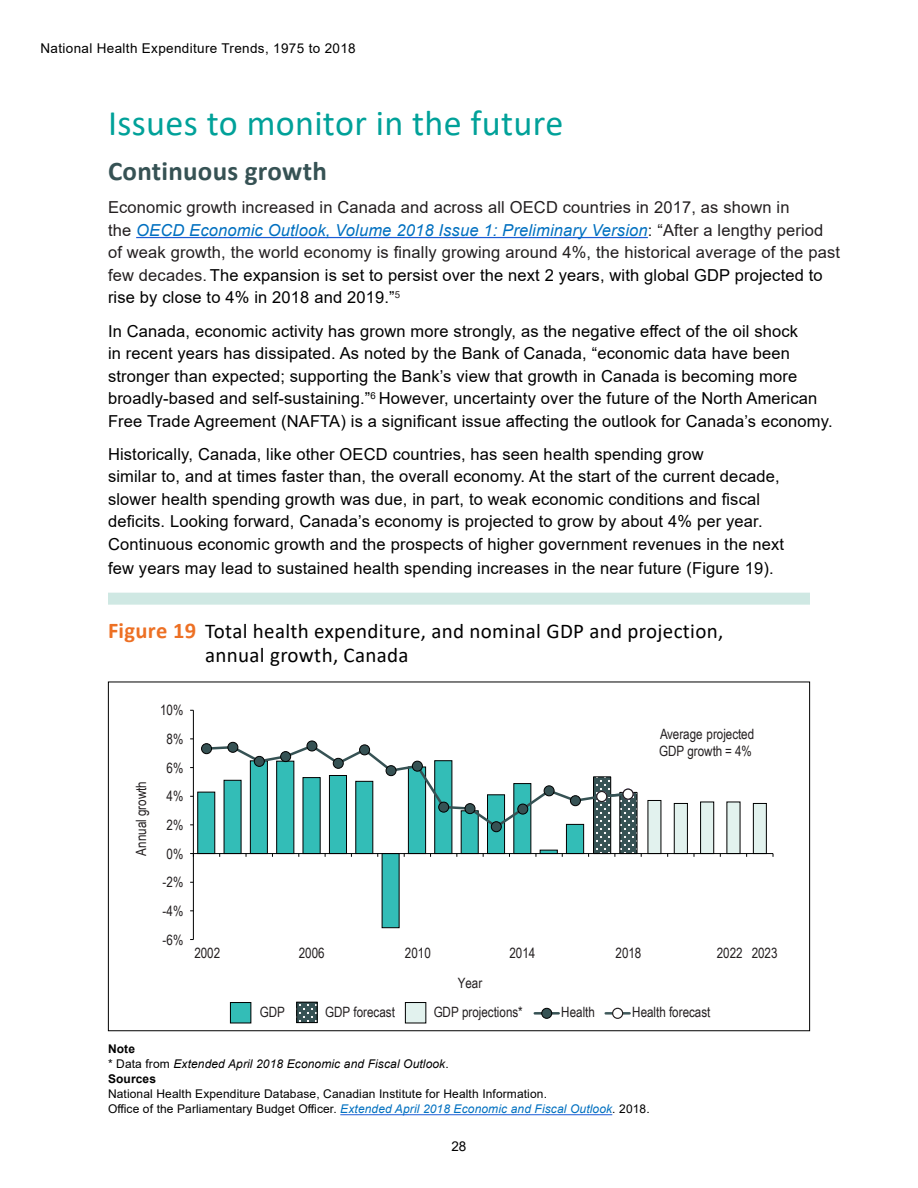
<style>
.page{position:relative;width:918px;height:1188px;background:#fff}
.page>*{position:absolute;margin:0;border:0;box-sizing:border-box;transform-origin:0 0}
.t1{font:36px "Calibri";letter-spacing:.01em;color:#00a199}
.t2{font:700 27px "Calibri";letter-spacing:.01em;color:#365254}
.title_figure_table-w{font:21px/24px "Calibri";letter-spacing:.015em;color:#000}
.body{font:16.5px/22.5px "Arial";letter-spacing:.01em;color:#000}
.body-2{font:16.5px/22.5px "Arial";letter-spacing:.01em;color:#231f20}
.t3{font:14.25px/17.1px "Arial Narrow";color:#231f20}
.t4{font:13.5px "Arial";letter-spacing:.025em;color:#000}
.note_src_B4body{font:12px "Arial";letter-spacing:.01em;color:#000}
.note_B4src{font:12px "Arial";letter-spacing:.01em;color:#000}
.note_B4src-2{font:italic 12px "Arial";letter-spacing:.01em;color:#000}
.note_src_title{font:700 12px "Arial";letter-spacing:.01em;color:#000}
.s1{font-style:italic;color:#0070c0}
.s2{color:#000}
.s3{font-weight:700;font-size:22.5px;color:#ed7024}
.s4{font-style:normal}
</style>
<div class="page">
<hr style="left:136px;top:237px;width:512px;height:1px;background:#1d5cd6">
<hr style="left:340px;top:1114px;width:272px;height:1px;background:#1d5cd6">
<div style="left:108px;top:593px;width:702px;height:12px;background:#cfe8e3"></div>
<svg style="left:197px;top:791px;width:203px;height:138px"></svg>
<hr style="left:193px;top:710px;width:1px;height:230px;background:#000">
<hr style="left:193px;top:853px;width:580px;height:1px;background:#000">
<div style="left:201px;top:743px;width:11px;height:11px;border:1px solid #000;border-radius:50%"></div>
<div style="left:227px;top:742px;width:11px;height:11px;border:1px solid #000;border-radius:50%"></div>
<div style="left:307px;top:741px;width:10px;height:10px;border:1px solid #000;border-radius:50%"></div>
<svg style="left:204px;top:743px;width:563px;height:114px"></svg>
<div style="left:597px;top:792px;width:10px;height:10px;background:#fff;border-radius:50%"></div>
<div style="left:596px;top:791px;width:11px;height:11px;border:1px solid #231f20;border-radius:50%"></div>
<svg style="left:623px;top:789px;width:10px;height:10px"></svg>
<div style="left:622px;top:789px;width:12px;height:11px;border:1px solid #231f20;border-radius:50%"></div>
<hr style="left:535px;top:1012px;width:24px;height:3px;background:#365254">
<hr style="left:606px;top:1012px;width:24px;height:3px;background:#365254">
<div style="left:405px;top:1003px;width:21px;height:20px;background:#e2f2ee"></div>
<div style="left:405px;top:1002px;width:21px;height:21px;border:1px solid #000"></div>
<svg style="left:298px;top:1004px;width:18px;height:17px"></svg>
<div style="left:296px;top:1002px;width:22px;height:21px;border:1px solid #000"></div>
<div style="left:230px;top:1003px;width:21px;height:20px;background:#33bdb7"></div>
<div style="left:230px;top:1002px;width:21px;height:21px;border:1px solid #000"></div>
<div style="left:542px;top:1008px;width:10px;height:10px;background:#365254;border-radius:50%"></div>
<div style="left:541px;top:1008px;width:11px;height:11px;border:1px solid #000;border-radius:50%"></div>
<div style="left:613px;top:1008px;width:10px;height:10px;background:#fff;border-radius:50%"></div>
<div style="left:612px;top:1008px;width:11px;height:11px;border:1px solid #231f20;border-radius:50%"></div>
<p class="t4" style="left:40px;top:38px;width:317px">National Health Expenditure Trends, 1975 to 2018</p>
<h3 class="t1" style="left:108px;top:98px;width:457px">Issues to monitor in the future</h3>
<h4 class="t2" style="left:108px;top:152px;width:220px">Continuous growth</h4>
<p class="body-2" style="left:108px;top:196px;width:734px">Economic growth increased in Canada and across all OECD countries in 2017, as shown in<br>the <span class="s1">OECD Economic Outlook, Volume 2018 Issue 1: Preliminary Version</span>: “After a lengthy period of weak growth, the world economy is finally growing around 4%, the historical average of the past few decades. <span class="s2">The expansion is set to persist over the next 2 years, with global GDP projected to rise by close to 4% in 2018 and 2019.”</span><sup>5</sup></p>
<p class="body" style="left:108px;top:319px;width:726px">In Canada, economic activity has grown more strongly, as the negative effect of the oil shock<br>in recent years has dissipated. As noted by the Bank of Canada, “economic data have been stronger than expected; supporting the Bank’s view that growth in Canada is becoming more broadly-based and self-sustaining.”<sup>6</sup> However, uncertainty over the future of the North American Free Trade Agreement (NAFTA) is a significant issue affecting the outlook for Canada’s economy.</p>
<p class="body" style="left:108px;top:443px;width:678px">Historically, Canada, like other OECD countries, has seen health spending grow<br>similar to, and at times faster than, the overall economy. At the start of the current decade, slower health spending growth was due, in part, to weak economic conditions and fiscal deficits. Looking forward, Canada’s economy is projected to grow by about 4% per year.<br>Continuous economic growth and the prospects of higher government revenues in the next</p>
<p class="body" style="left:108px;top:557px;width:667px">few years may lead to sustained health spending increases in the near future (Figure 19).</p>
<p class="title_figure_table-w" style="left:205px;top:618px;width:520px;text-indent:-97px"><span class="s3">Figure 19</span> Total health expenditure, and nominal GDP and projection, annual growth, Canada</p>
<p class="t3" style="left:132px;top:856px;width:76px;rotate:-90deg">Annual growth</p>
<p class="t3" style="left:160px;top:701px;width:25px">10%</p>
<p class="t3" style="left:167px;top:730px;width:18px">8%</p>
<p class="t3" style="left:167px;top:759px;width:18px">6%</p>
<p class="t3" style="left:167px;top:787px;width:18px">4%</p>
<p class="t3" style="left:167px;top:816px;width:18px">2%</p>
<p class="t3" style="left:167px;top:845px;width:18px">0%</p>
<p class="t3" style="left:163px;top:873px;width:22px">-2%</p>
<p class="t3" style="left:163px;top:902px;width:22px">-4%</p>
<p class="t3" style="left:163px;top:931px;width:22px">-6%</p>
<p class="t3" style="left:659px;top:725px;width:97px">Average projected<br>GDP growth = 4%</p>
<p class="t3" style="left:194px;top:944px;width:27px">2002</p>
<p class="t3" style="left:299px;top:944px;width:27px">2006</p>
<p class="t3" style="left:405px;top:944px;width:27px">2010</p>
<p class="t3" style="left:509px;top:944px;width:27px">2014</p>
<p class="t3" style="left:616px;top:944px;width:27px">2018</p>
<p class="t3" style="left:717px;top:944px;width:62px">2022 2023</p>
<p class="t3" style="left:458px;top:974px;width:26px">Year</p>
<p class="t3" style="left:260px;top:1003px;width:27px">GDP</p>
<p class="t3" style="left:325px;top:1003px;width:72px">GDP forecast</p>
<p class="t3" style="left:434px;top:1003px;width:91px">GDP projections*</p>
<p class="t3" style="left:561px;top:1003px;width:35px">Health</p>
<p class="t3" style="left:632px;top:1003px;width:80px">Health forecast</p>
<p class="note_src_title" style="left:108px;top:1040px;width:29px">Note</p>
<p class="note_B4src-2" style="left:108px;top:1056px;width:342px"><span class="s4">* Data from</span> Extended April 2018 Economic and Fiscal Outlook<span class="s4">.</span></p>
<p class="note_src_title" style="left:108px;top:1070px;width:50px">Sources</p>
<p class="note_B4src" style="left:108px;top:1085px;width:441px">National Health Expenditure Database, Canadian Institute for Health Information.</p>
<p class="note_src_B4body" style="left:108px;top:1101px;width:543px">Office of the Parliamentary Budget Officer. <span class="s1">Extended April 2018 Economic and Fiscal Outlook</span>. 2018.</p>
<p class="t4" style="left:451px;top:1137px;width:17px">28</p>
</div>
